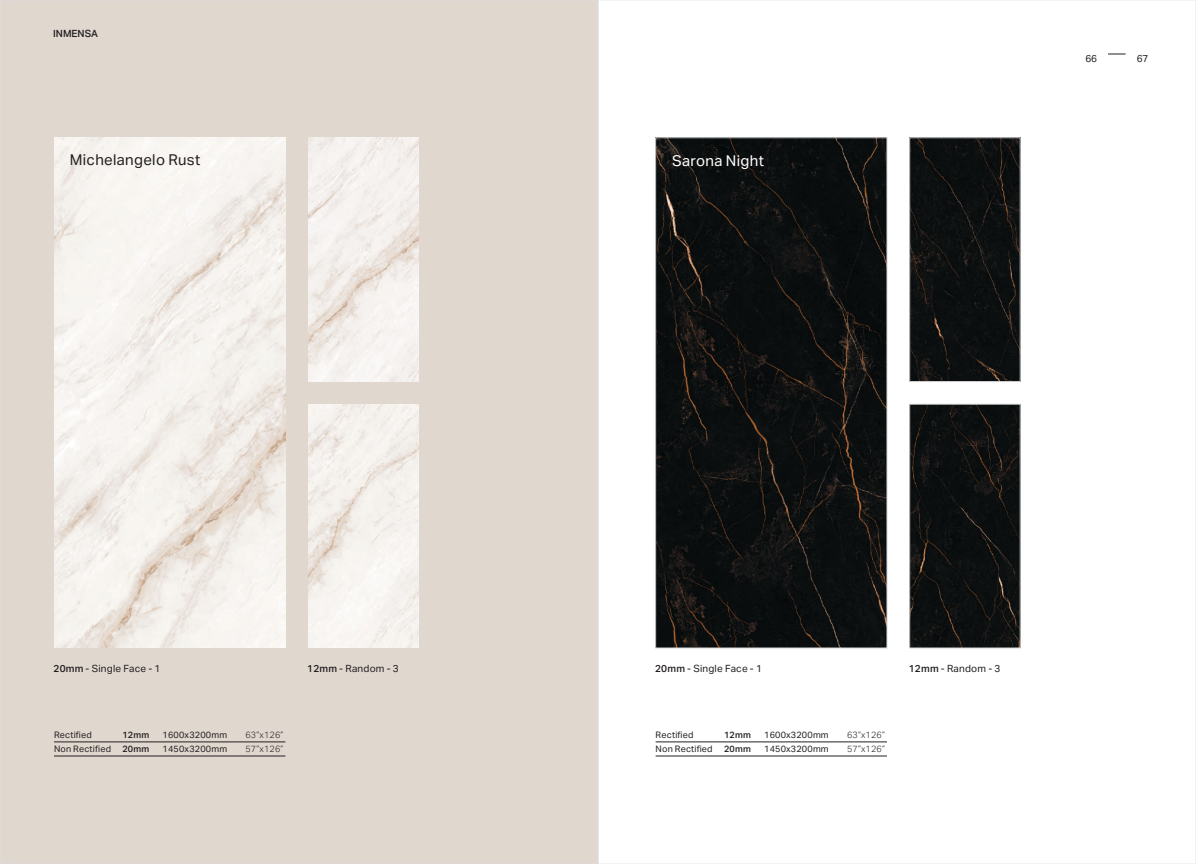
<style>
.page{position:relative;width:1196px;height:864px;background:#fff}
.page>*{position:absolute;margin:0;border:0;box-sizing:border-box;transform-origin:0 0}
.t1{font:15px "Aktiv Grotesk";letter-spacing:.02em;color:#231f20}
.t2{font:15px "Aktiv Grotesk";letter-spacing:.02em;color:#fff}
.t3{font:10px "Aktiv Grotesk";letter-spacing:.02em;color:#231f20}
.t4{font:500 10px "Aktiv Grotesk";color:#231f20}
.t5{font:9px "Aktiv Grotesk";letter-spacing:.02em;color:#231f20}
.t6{font:300 9px "Aktiv Grotesk";letter-spacing:.02em;color:#231f20}
.t7{font:500 9px "Aktiv Grotesk";letter-spacing:.02em;color:#231f20}
.s1{font-weight:500}
</style>
<div class="page">
<div style="left:597px;top:0;width:598px;height:864px;background:#fff;border:1px solid #e6e7e8"></div>
<div style="left:0;top:0;width:598px;height:864px;background:#e0d7cf"></div>
<hr style="left:655px;top:742px;width:231px;height:1px;background:#231f20">
<hr style="left:655px;top:756px;width:231px;height:1px;background:#231f20">
<hr style="left:54px;top:742px;width:231px;height:1px;background:#231f20">
<hr style="left:54px;top:756px;width:231px;height:1px;background:#231f20">
<img style="left:657px;top:140px;width:228px;height:506px">
<div style="left:655px;top:138px;width:232px;height:510px;border:1px solid #d1d3d4"></div>
<img style="left:911px;top:140px;width:107px;height:240px">
<div style="left:909px;top:138px;width:111px;height:244px;border:1px solid #d1d3d4"></div>
<img style="left:911px;top:406px;width:107px;height:240px">
<div style="left:909px;top:404px;width:111px;height:244px;border:1px solid #d1d3d4"></div>
<img style="left:54px;top:138px;width:231px;height:510px">
<img style="left:308px;top:138px;width:110px;height:244px">
<img style="left:308px;top:404px;width:110px;height:244px">
<svg style="left:1108px;top:54px;width:17px;height:1px"></svg>
<p class="t4" style="left:53px;top:29px;width:46px">INMENSA</p>
<h1 class="t1" style="left:70px;top:154px;width:132px">Michelangelo Rust</h1>
<h1 class="t2" style="left:672px;top:154px;width:93px">Sarona Night</h1>
<p class="t3" style="left:1085px;top:54px;width:13px">66</p>
<p class="t3" style="left:1136px;top:54px;width:13px">67</p>
<p class="t3" style="left:54px;top:665px;width:108px"><span class="s1">20mm</span> - Single Face - 1</p>
<p class="t3" style="left:307px;top:665px;width:93px"><span class="s1">12mm</span> - Random - 3</p>
<p class="t5" style="left:54px;top:731px;width:39px">Rectified</p>
<p class="t7" style="left:122px;top:731px;width:28px">12mm</p>
<p class="t5" style="left:162px;top:731px;width:66px">1600x3200mm</p>
<p class="t6" style="left:245px;top:731px;width:40px">63”x126”</p>
<p class="t5" style="left:54px;top:745px;width:59px">Non Rectified</p>
<p class="t7" style="left:122px;top:745px;width:28px">20mm</p>
<p class="t5" style="left:162px;top:745px;width:66px">1450x3200mm</p>
<p class="t6" style="left:245px;top:745px;width:40px">57”x126”</p>
<p class="t3" style="left:655px;top:665px;width:108px"><span class="s1">20mm</span> - Single Face - 1</p>
<p class="t3" style="left:908px;top:664px;width:93px"><span class="s1">12mm</span> - Random - 3</p>
<p class="t5" style="left:655px;top:731px;width:39px">Rectified</p>
<p class="t7" style="left:724px;top:731px;width:28px">12mm</p>
<p class="t5" style="left:764px;top:731px;width:66px">1600x3200mm</p>
<p class="t6" style="left:846px;top:731px;width:40px">63”x126”</p>
<p class="t5" style="left:655px;top:745px;width:59px">Non Rectified</p>
<p class="t7" style="left:724px;top:745px;width:28px">20mm</p>
<p class="t5" style="left:764px;top:745px;width:66px">1450x3200mm</p>
<p class="t6" style="left:846px;top:745px;width:40px">57”x126”</p>
</div>
